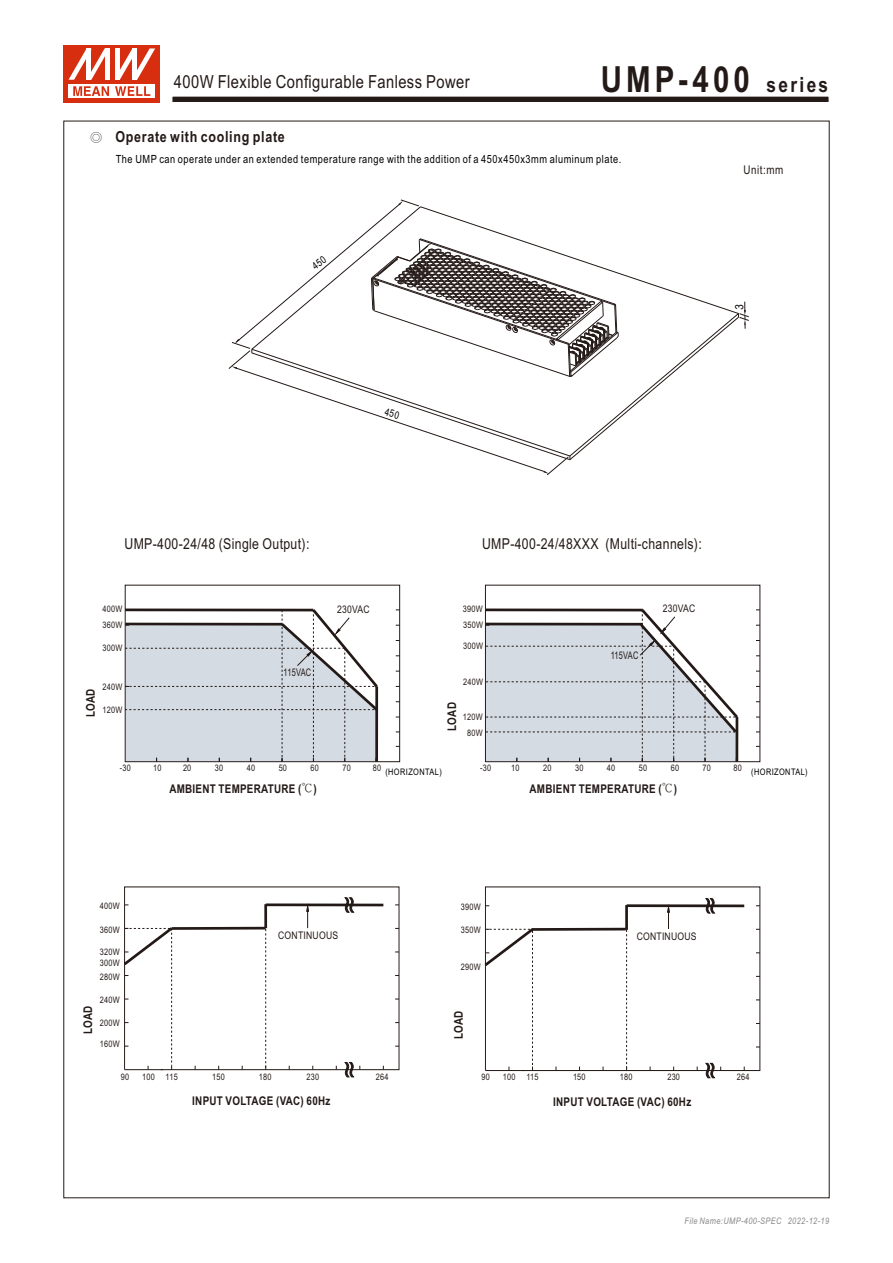
<style>
.page{position:relative;width:893px;height:1263px;background:#fff}
.page>*{position:absolute;margin:0;border:0;box-sizing:border-box;transform-origin:0 0}
.t1{font:700 36px "Arial Narrow";letter-spacing:.115em;color:#231916}
.t2{font:18px "Arial Narrow";letter-spacing:.025em;color:#231916}
.t3{font:700 15.3px "Arial Narrow";letter-spacing:.045em;color:#231916}
.t4{font:15px "Arial Narrow";letter-spacing:.025em;color:#231916}
.t5{font:700 12px "Arial Narrow";letter-spacing:.025em;color:#231916}
.t6{font:12px "Arial Narrow";letter-spacing:.045em;color:#231916}
.t7{font:11.25px "Arial Narrow";letter-spacing:.05em;color:#000}
.t8{font:10.5px "Arial Narrow";letter-spacing:.025em;color:#231916}
.t9{font:10.5px "Arial Narrow";letter-spacing:.025em;color:#231916;scale:.87 1}
.t10{font:9px "Arial Narrow";letter-spacing:.025em;color:#231916}
.t11{font:italic 9px "Arial Narrow";letter-spacing:.045em;color:#898989}
.t12{font:9px "Arial Narrow";letter-spacing:.045em;color:#000}
.s1{font-family:"Inn Ming";font-weight:500;font-size:12.15px}
.s2{font-size:21px}
.s3{font-family:"Inn Ming";font-weight:500}
</style>
<div class="page">
<svg style="left:172px;top:96px;width:657px;height:6px"></svg>
<svg style="left:124px;top:887px;width:275px;height:183px"></svg>
<svg style="left:485px;top:887px;width:275px;height:184px"></svg>
<hr style="left:485px;top:1070px;width:39px;height:1px;background:#231916">
<svg style="left:705px;top:1063px;width:16px;height:15px"></svg>
<hr style="left:627px;top:904px;width:117px;height:3px;background:#231916">
<svg style="left:668px;top:907px;width:1px;height:22px"></svg>
<hr style="left:625px;top:905px;width:3px;height:24px;background:#231916">
<svg style="left:705px;top:898px;width:10px;height:15px"></svg>
<hr style="left:172px;top:927px;width:94px;height:3px;background:#231916">
<svg style="left:344px;top:1062px;width:10px;height:15px"></svg>
<hr style="left:266px;top:903px;width:117px;height:3px;background:#231916">
<svg style="left:307px;top:906px;width:1px;height:22px"></svg>
<hr style="left:264px;top:904px;width:3px;height:24px;background:#231916">
<svg style="left:265px;top:928px;width:1px;height:142px"></svg>
<svg style="left:344px;top:897px;width:10px;height:15px"></svg>
<svg style="left:123px;top:924px;width:52px;height:146px"></svg>
<svg style="left:484px;top:917px;width:144px;height:153px"></svg>
<svg style="left:125px;top:606px;width:255px;height:156px"></svg>
<svg style="left:485px;top:606px;width:256px;height:156px"></svg>
<div style="left:64px;top:45px;width:96px;height:57px;background:#d62e0f"></div>
<div style="left:69px;top:84px;width:86px;height:14px;background:#fff"></div>
<svg style="left:115px;top:86px;width:35px;height:10px"></svg>
<svg style="left:73px;top:86px;width:36px;height:10px"></svg>
<svg style="left:69px;top:48px;width:40px;height:32px"></svg>
<svg style="left:115px;top:48px;width:40px;height:32px"></svg>
<svg style="left:228px;top:199px;width:521px;height:276px"></svg>
<h2 class="t2" style="left:174px;top:75px;width:297px">400W Flexible Configurable Fanless Power</h2>
<h3 class="t3" style="left:90px;top:131px;width:196px"><span class="s1">◎</span> Operate with cooling plate</h3>
<h1 class="t1" style="left:601px;top:65px;width:229px">UMP-400 <span class="s2">series</span></h1>
<p class="t7" style="left:116px;top:154px;width:507px">The UMP can operate under an extended temperature range with the addition of a 450x450x3mm aluminum plate.</p>
<h3 class="t6" style="left:743px;top:165px;width:41px">Unit:mm</h3>
<h3 class="t4" style="left:124px;top:538px;width:186px">UMP-400-24/48 (Single Output):</h3>
<h3 class="t4" style="left:482px;top:538px;width:221px">UMP-400-24/48XXX (Multi-channels):</h3>
<p class="t10" style="left:103px;top:605px;width:21px">400W</p>
<p class="t10" style="left:103px;top:621px;width:21px">360W</p>
<p class="t10" style="left:103px;top:645px;width:21px">300W</p>
<p class="t10" style="left:103px;top:683px;width:21px">240W</p>
<h3 class="t5" style="left:86px;top:717px;width:30px;rotate:-90deg">LOAD</h3>
<p class="t10" style="left:103px;top:707px;width:21px">120W</p>
<p class="t9" style="left:284px;top:668px;width:33px">115VAC</p>
<p class="t8" style="left:337px;top:606px;width:34px">230VAC</p>
<p class="t10" style="left:463px;top:605px;width:21px">390W</p>
<p class="t10" style="left:463px;top:621px;width:21px">350W</p>
<p class="t10" style="left:463px;top:643px;width:21px">300W</p>
<p class="t10" style="left:463px;top:678px;width:21px">240W</p>
<h3 class="t5" style="left:448px;top:731px;width:30px;rotate:-90deg">LOAD</h3>
<p class="t10" style="left:463px;top:714px;width:21px">120W</p>
<p class="t10" style="left:467px;top:729px;width:17px">80W</p>
<p class="t9" style="left:611px;top:651px;width:33px">115VAC</p>
<p class="t8" style="left:663px;top:605px;width:34px">230VAC</p>
<p class="t10" style="left:120px;top:765px;width:13px">-30</p>
<p class="t10" style="left:153px;top:765px;width:10px">10</p>
<p class="t10" style="left:183px;top:765px;width:10px">20</p>
<p class="t10" style="left:215px;top:765px;width:10px">30</p>
<p class="t10" style="left:247px;top:765px;width:10px">40</p>
<p class="t10" style="left:279px;top:765px;width:10px">50</p>
<p class="t10" style="left:311px;top:765px;width:10px">60</p>
<p class="t10" style="left:342px;top:765px;width:10px">70</p>
<p class="t12" style="left:385px;top:768px;width:58px">(HORIZONTAL)</p>
<p class="t10" style="left:373px;top:765px;width:10px">80</p>
<p class="t10" style="left:734px;top:765px;width:10px">80</p>
<p class="t10" style="left:480px;top:765px;width:13px">-30</p>
<p class="t10" style="left:511px;top:765px;width:10px">10</p>
<p class="t10" style="left:543px;top:765px;width:10px">20</p>
<p class="t10" style="left:575px;top:765px;width:10px">30</p>
<p class="t10" style="left:607px;top:765px;width:10px">40</p>
<p class="t10" style="left:639px;top:765px;width:10px">50</p>
<p class="t10" style="left:671px;top:765px;width:10px">60</p>
<p class="t10" style="left:703px;top:765px;width:10px">70</p>
<p class="t12" style="left:751px;top:768px;width:58px">(HORIZONTAL)</p>
<h3 class="t5" style="left:169px;top:784px;width:149px">AMBIENT TEMPERATURE (<span class="s3">℃</span>)</h3>
<h3 class="t5" style="left:530px;top:784px;width:149px">AMBIENT TEMPERATURE (<span class="s3">℃</span>)</h3>
<p class="t10" style="left:100px;top:903px;width:21px">400W</p>
<p class="t10" style="left:100px;top:948px;width:21px">320W</p>
<p class="t10" style="left:100px;top:926px;width:21px">360W</p>
<p class="t8" style="left:278px;top:932px;width:62px">CONTINUOUS</p>
<p class="t10" style="left:461px;top:903px;width:21px">390W</p>
<p class="t10" style="left:461px;top:927px;width:21px">350W</p>
<p class="t8" style="left:637px;top:932px;width:62px">CONTINUOUS</p>
<p class="t10" style="left:100px;top:960px;width:21px">300W</p>
<p class="t10" style="left:461px;top:963px;width:21px">290W</p>
<p class="t10" style="left:100px;top:973px;width:21px">280W</p>
<p class="t10" style="left:100px;top:996px;width:21px">240W</p>
<p class="t10" style="left:100px;top:1019px;width:21px">200W</p>
<p class="t10" style="left:100px;top:1041px;width:21px">160W</p>
<h3 class="t5" style="left:83px;top:1034px;width:30px;rotate:-90deg">LOAD</h3>
<h3 class="t5" style="left:454px;top:1039px;width:30px;rotate:-90deg">LOAD</h3>
<p class="t10" style="left:121px;top:1073px;width:10px">90</p>
<p class="t10" style="left:166px;top:1073px;width:14px">115</p>
<p class="t10" style="left:212px;top:1073px;width:14px">150</p>
<p class="t10" style="left:259px;top:1073px;width:14px">180</p>
<p class="t10" style="left:376px;top:1073px;width:14px">264</p>
<p class="t10" style="left:142px;top:1073px;width:14px">100</p>
<p class="t10" style="left:306px;top:1073px;width:14px">230</p>
<p class="t10" style="left:482px;top:1074px;width:10px">90</p>
<p class="t10" style="left:526px;top:1074px;width:14px">115</p>
<p class="t10" style="left:573px;top:1074px;width:14px">150</p>
<p class="t10" style="left:620px;top:1074px;width:14px">180</p>
<p class="t10" style="left:737px;top:1074px;width:14px">264</p>
<p class="t10" style="left:503px;top:1074px;width:14px">100</p>
<p class="t10" style="left:667px;top:1074px;width:14px">230</p>
<h3 class="t5" style="left:192px;top:1096px;width:140px">INPUT VOLTAGE (VAC) 60Hz</h3>
<h3 class="t5" style="left:553px;top:1097px;width:140px">INPUT VOLTAGE (VAC) 60Hz</h3>
<p class="t11" style="left:684px;top:1217px;width:146px">File Name:UMP-400-SPEC 2022-12-19</p>
</div>
